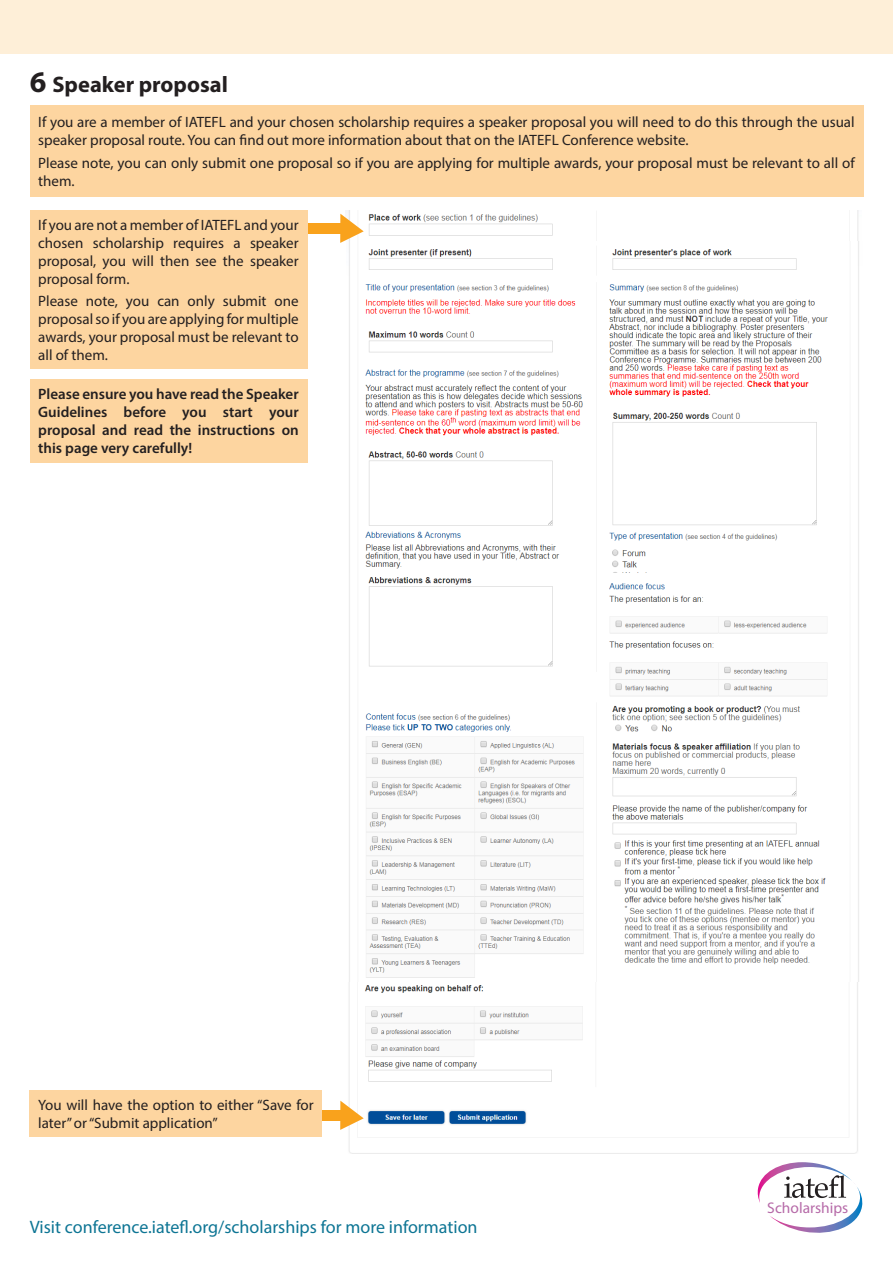
<style>
.page{position:relative;width:893px;height:1263px;background:#fff}
.page>*{position:absolute;margin:0;border:0;box-sizing:border-box;transform-origin:0 0}
.t1{font:700 22.5px "Myriad Pro";color:#231f20}
.t2{font:18px "Myriad Pro";color:#0d7594}
.t3{font:15.45px "Myriad Pro";color:#b66aa8}
.t4{font:15px/18px "Myriad Pro";color:#231f20}
.t5{font:600 15px/18px "Myriad Pro";color:#231f20;text-align:justify}
.s1{font-size:30px}
</style>
<div class="page">
<div style="left:30px;top:105px;width:833px;height:92px;background:#fdd5a0"></div>
<img style="left:348px;top:210px;width:511px;height:944px">
<div style="left:30px;top:379px;width:277px;height:83px;background:#fdd5a0"></div>
<svg style="left:340px;top:1101px;width:24px;height:29px"></svg>
<div style="left:279px;top:1110px;width:62px;height:11px;background:#f9a21c"></div>
<div style="left:30px;top:1090px;width:292px;height:46px;background:#fdd5a0"></div>
<svg style="left:340px;top:214px;width:24px;height:29px"></svg>
<div style="left:279px;top:223px;width:62px;height:11px;background:#f9a21c"></div>
<div style="left:30px;top:210px;width:277px;height:159px;background:#fdd5a0"></div>
<svg style="left:757px;top:1162px;width:106px;height:71px"></svg>
<div style="left:760px;top:1200px;width:88px;height:15px;background:#fff"></div>
<div style="left:0;top:0;width:893px;height:53px;background:#feefd8"></div>
<p class="t1" style="left:30px;top:69px;width:200px"><span class="s1">6</span> Speaker proposal</p>
<p class="t4" style="left:38px;top:113px;width:818px">If you are a member of IATEFL and your chosen scholarship requires a speaker proposal you will need to do this through the usual speaker proposal route. You can find out more information about that on the IATEFL Conference website.</p>
<p class="t4" style="left:38px;top:153px;width:818px">Please note, you can only submit one proposal so if you are applying for multiple awards, your proposal must be relevant to all of them.</p>
<p class="t4" style="left:38px;top:216px;width:262px;text-align:justify">If you are not a member of IATEFL and your chosen scholarship requires a speaker proposal, you will then see the speaker proposal form.</p>
<p class="t4" style="left:38px;top:292px;width:262px;text-align:justify">Please note, you can only submit one proposal so if you are applying for multiple awards, your proposal must be relevant to all of them.</p>
<p class="t5" style="left:38px;top:385px;width:262px">Please ensure you have read the Speaker Guidelines before you start your proposal and read the instructions on this page very carefully!</p>
<p class="t4" style="left:38px;top:1095px;width:277px">You will have the option to either “Save for later” or “Submit application”</p>
<p class="t2" style="left:30px;top:1216px;width:449px">Visit conference.iatefl.org/scholarships for more information</p>
<p class="t3" style="left:767px;top:1199px;width:83px">Scholarships</p>
</div>
